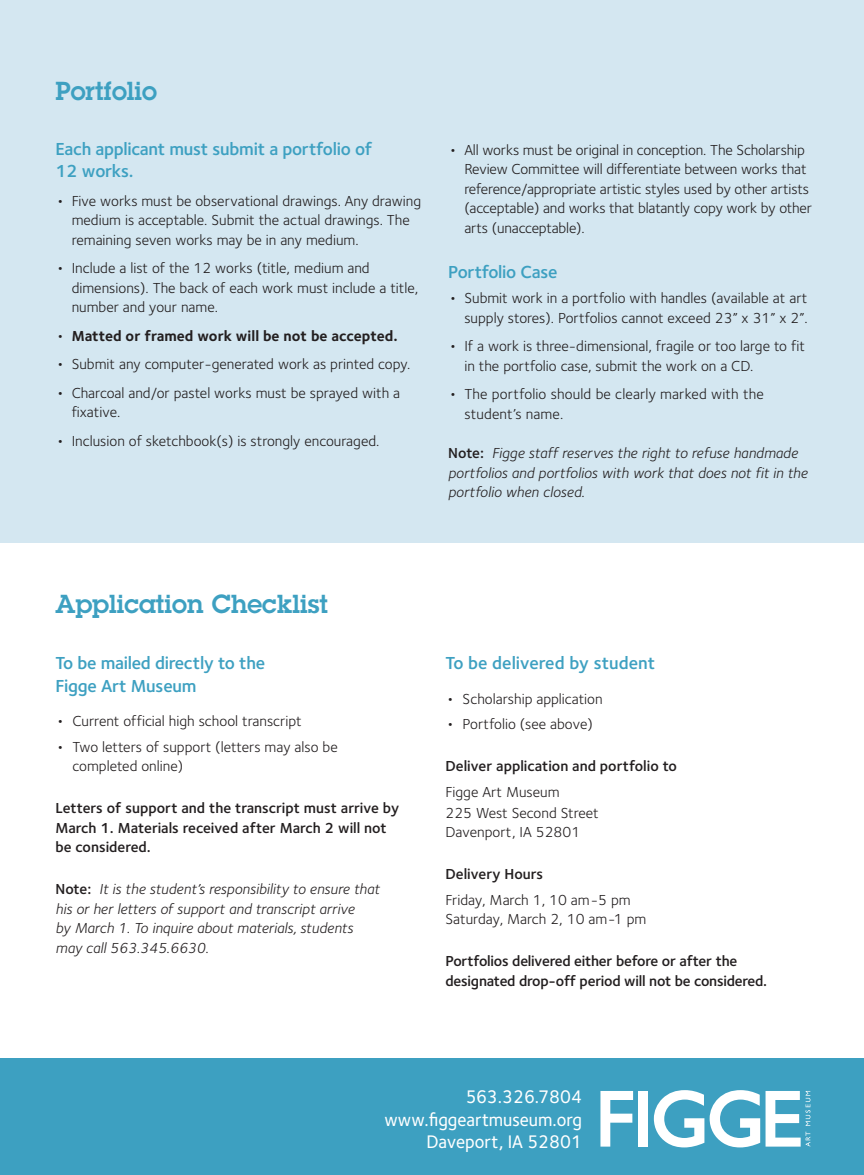
<style>
.page{position:relative;width:864px;height:1175px;background:#fff}
.page>*{position:absolute;margin:0;border:0;box-sizing:border-box;transform-origin:0 0}
.t1{font:600 25.5px "Lubalin Graph";color:#3da0c1}
.t2{font:500 18.9px/22.6px "Foundry Sterling";color:#fff;text-align:right;scale:.95 1}
.t3{font:600 18px/22.5px "Foundry Sterling";letter-spacing:-.015em;color:#3da0c1}
.t4{font:15px/19.5px "Foundry Sterling";color:#231f20}
.t5{font:italic 15px/19.5px "Foundry Sterling";color:#231f20}
.t6{font:600 15px/19.5px "Foundry Sterling";letter-spacing:-.005em;color:#231f20}
.t7{font:700 15px "Foundry Sterling";color:#231f20}
.s1{font-size:18px}
.s2{font-weight:400;font-size:18px}
.s3{font-weight:600;font-style:normal}
</style>
<div class="page">
<div style="left:0;top:0;width:864px;height:542px;background:#d4e7f1"></div>
<div style="left:0;top:1058px;width:864px;height:116px;background:#3da0c1"></div>
<svg style="left:600px;top:1091px;width:33px;height:55px"></svg>
<div style="left:638px;top:1091px;width:10px;height:55px;background:#fff"></div>
<svg style="left:654px;top:1090px;width:50px;height:57px"></svg>
<svg style="left:710px;top:1090px;width:50px;height:57px"></svg>
<svg style="left:766px;top:1091px;width:44px;height:55px"></svg>
<h1 class="t1" style="left:56px;top:74px;width:103px">Portfolio</h1>
<p class="t3" style="left:56px;top:137px;width:318px">Each applicant must submit a portfolio of<br>12 works.</p>
<p class="t4" style="left:72px;top:191px;width:351px;text-indent:-16px"><span class="s1">•</span> Five works must be observational drawings. Any drawing medium is acceptable. Submit the actual drawings. The remaining seven works may be in any medium.</p>
<p class="t4" style="left:72px;top:258px;width:348px;text-indent:-16px"><span class="s1">•</span> Include a list of the 12 works (title, medium and dimensions). The back of each work must include a title, number and your name.</p>
<p class="t7" style="left:56px;top:327px;width:344px"><span class="s2">•</span> Matted or framed work will be not be accepted.</p>
<p class="t4" style="left:56px;top:354px;width:357px"><span class="s1">•</span> Submit any computer-generated work as printed copy.</p>
<p class="t4" style="left:72px;top:383px;width:330px;text-indent:-16px"><span class="s1">•</span> Charcoal and/or pastel works must be sprayed with a fixative.</p>
<p class="t4" style="left:56px;top:431px;width:326px"><span class="s1">•</span> Inclusion of sketchbook(s) is strongly encouraged.</p>
<p class="t4" style="left:464px;top:140px;width:349px;text-indent:-16px"><span class="s1">•</span> All works must be original in conception. The Scholarship Review Committee will differentiate between works that reference/appropriate artistic styles used by other artists (acceptable) and works that blatantly copy work by other arts (unacceptable).</p>
<p class="t3" style="left:448px;top:260px;width:111px">Portfolio Case</p>
<p class="t4" style="left:448px;top:288px;width:361px;text-align:right"><span class="s1">•</span> Submit work in a portfolio with handles (available at art supply stores). Portfolios cannot exceed 23” x 31” x 2”.</p>
<p class="t4" style="left:464px;top:336px;width:342px;text-indent:-16px"><span class="s1">•</span> If a work is three-dimensional, fragile or too large to fit in the portfolio case, submit the work on a CD.</p>
<p class="t4" style="left:464px;top:384px;width:301px;text-indent:-16px"><span class="s1">•</span> The portfolio should be clearly marked with the student’s name.</p>
<p class="t5" style="left:448px;top:443px;width:361px"><span class="s3">Note:</span> Figge staff reserves the right to refuse handmade portfolios and portfolios with work that does not fit in the portfolio when closed.</p>
<h1 class="t1" style="left:56px;top:587px;width:274px">Application Checklist</h1>
<p class="t3" style="left:56px;top:651px;width:211px">To be mailed directly to the<br>Figge Art Museum</p>
<p class="t4" style="left:56px;top:711px;width:248px"><span class="s1">•</span> Current official high school transcript</p>
<p class="t4" style="left:73px;top:736px;width:267px;text-indent:-17px"><span class="s1">•</span> Two letters of support (letters may also be completed online)</p>
<p class="t6" style="left:55px;top:798px;width:345px">Letters of support and the transcript must arrive by<br>March 1. Materials received after March 2 will not be considered.</p>
<p class="t5" style="left:55px;top:879px;width:326px"><span class="s3">Note:</span> It is the student’s responsibility to ensure that his or her letters of support and transcript arrive<br>by March 1. To inquire about materials, students may call 563.345.6630.</p>
<p class="t3" style="left:446px;top:651px;width:211px">To be delivered by student</p>
<p class="t4" style="left:446px;top:688px;width:159px"><span class="s1">•</span> Scholarship application</p>
<p class="t4" style="left:446px;top:714px;width:149px"><span class="s1">•</span> Portfolio (see above)</p>
<p class="t6" style="left:445px;top:756px;width:233px">Deliver application and portfolio to</p>
<p class="t4" style="left:445px;top:781px;width:155px;line-height:21px">Figge Art Museum<br>225 West Second Street</p>
<p class="t4" style="left:445px;top:822px;width:136px">Davenport, IA 52801</p>
<p class="t6" style="left:445px;top:864px;width:99px">Delivery Hours</p>
<p class="t4" style="left:445px;top:889px;width:202px">Friday, March 1, 10 am-5 pm<br>Saturday, March 2, 10 am-1 pm</p>
<p class="t6" style="left:445px;top:951px;width:323px">Portfolios delivered either before or after the designated drop-off period will not be considered.</p>
<p class="t2" style="left:384px;top:1085px;width:209px">563.326.7804 www.figgeartmuseum.org<br>Daveport, IA 52801</p>
</div>
